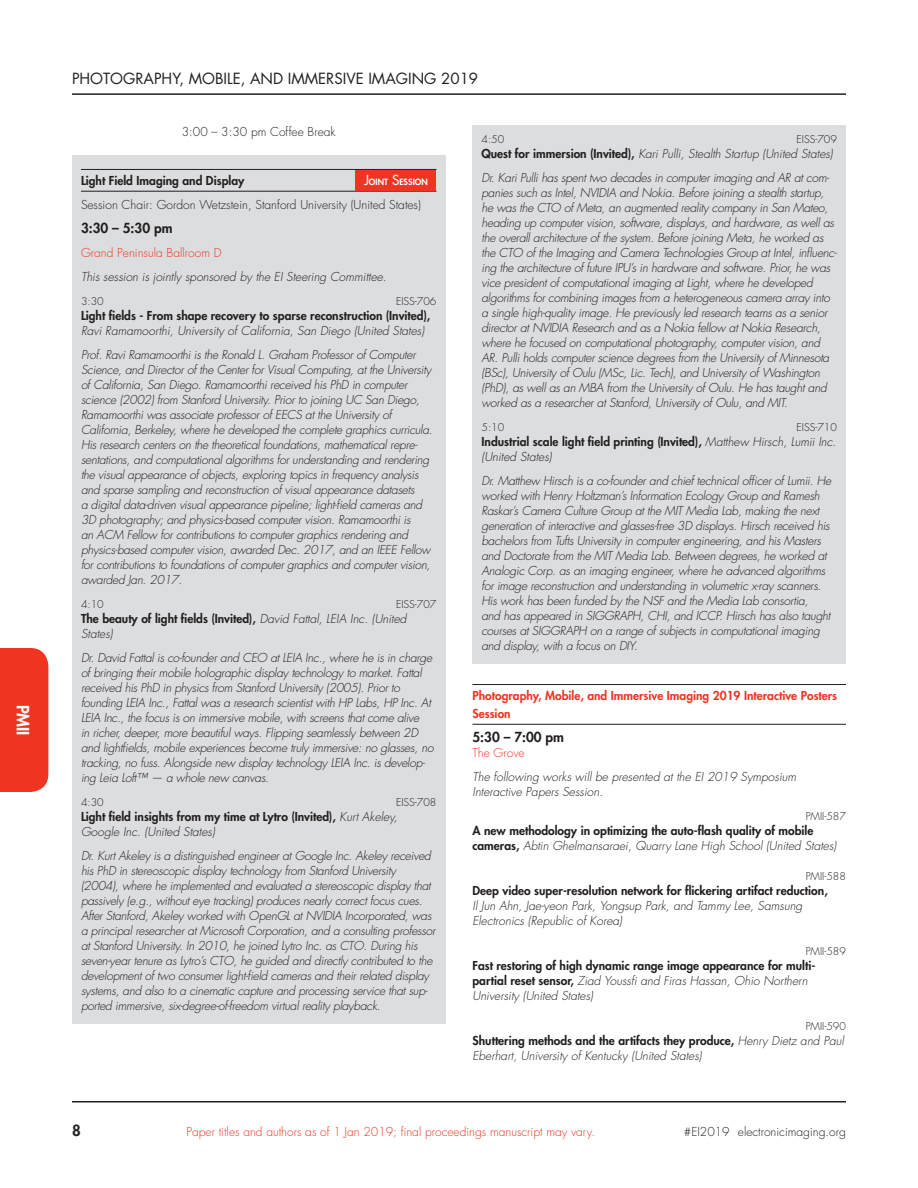
<style>
.page{position:relative;width:918px;height:1188px;background:#fff}
.page>*{position:absolute;margin:0;border:0;box-sizing:border-box;transform-origin:0 0}
.t1{font:800 16.5px "Futura Std";color:#fff}
.t2{font:15px "Futura Std";color:#231f20}
.t3{font:800 15px "Futura Std";color:#231f20}
.Time{font:800 13.5px "Futura Std";color:#231f20}
.Txt{font:italic 300 12px/15px "Futura Std";letter-spacing:-.02em;color:#231f20}
.Event{font:800 12px/15px "Futura Std";color:#231f20}
.Txt-2{font:italic 300 12px/15px "Futura Std";color:#231f20}
.Txt_sb{font:300 12px "Futura Std";color:#231f20}
.Txt-3{font:300 12px "Futura Std";color:#ef3522}
.Event-2{font:800 12px/18px "Futura Std";color:#ef3522}
.Txt_sb-2{font:300 12px "Futura Std";color:#ef3522}
.Paper_No{font:300 10.5px "Futura Std";color:#231f20}
.Txt-4{font:800 8.4px "Futura Std";letter-spacing:.015em;color:#fff}
.s1{font-weight:500;font-size:13.5px}
.s2{font-weight:300;font-style:italic}
.s3{font-weight:800;font-style:normal}
</style>
<div class="page">
<hr style="left:72px;top:93px;width:774px;height:2px;background:#231f20">
<div style="left:0;top:648px;width:48px;height:144px;background:#ef3522"></div>
<hr style="left:72px;top:1101px;width:774px;height:1px;background:#231f20">
<div style="left:72px;top:155px;width:374px;height:868px;background:#dcdddf"></div>
<hr style="left:81px;top:169px;width:355px;height:1px;background:#231f20">
<hr style="left:81px;top:191px;width:355px;height:1px;background:#231f20">
<div style="left:356px;top:170px;width:80px;height:21px;background:#ef3522"></div>
<hr style="left:472px;top:684px;width:374px;height:1px;background:#231f20">
<hr style="left:472px;top:724px;width:374px;height:1px;background:#231f20">
<div style="left:472px;top:126px;width:374px;height:538px;background:#dcdddf"></div>
<h1 class="t1" style="left:33px;top:705px;width:32px;rotate:90deg">PMII</h1>
<p class="t2" style="left:72px;top:69px;width:19px">PHOTOGRAPHY</p>
<p class="t2" style="left:179px;top:69px;width:32px">, MOBILE</p>
<p class="t2" style="left:241px;top:69px;width:22px">, AND</p>
<p class="t2" style="left:288px;top:69px;width:14px">IMMERSIVE</p>
<p class="t2" style="left:368px;top:69px;width:16px">IMAGING</p>
<p class="t2" style="left:441px;top:69px;width:38px">2019</p>
<p class="Txt_sb" style="left:182px;top:124px;width:155px">3:00 – 3:30 pm Coffee Break</p>
<p class="Event" style="left:81px;top:173px;width:165px">Light Field Imaging and Display</p>
<p class="Txt-4" style="left:364px;top:177px;width:65px"><span class="s1">J</span>OINT <span class="s1">S</span>ESSION</p>
<p class="Txt_sb" style="left:81px;top:197px;width:342px">Session Chair: Gordon Wetzstein, Stanford University (United States)</p>
<p class="Time" style="left:81px;top:219px;width:93px">3:30 – 5:30 pm</p>
<p class="Txt-3" style="left:81px;top:245px;width:142px">Grand Peninsula Ballroom D</p>
<p class="Txt-2" style="left:81px;top:269px;width:307px">This session is jointly sponsored by the EI Steering Committee.</p>
<p class="Paper_No" style="left:81px;top:295px;width:24px">3:30</p>
<p class="Paper_No" style="left:396px;top:295px;width:42px">EISS-706</p>
<p class="Event" style="left:81px;top:308px;width:351px">Light fields - From shape recovery to sparse reconstruction (Invited),<br><span class="s2">Ravi Ramamoorthi, University of California, San Diego (United States)</span></p>
<p class="Txt" style="left:81px;top:347px;width:353px">Prof. Ravi Ramamoorthi is the Ronald L. Graham Professor of Computer Science, and Director of the Center for Visual Computing, at the University of California, San Diego. Ramamoorthi received his PhD in computer science (2002) from Stanford University. Prior to joining UC San Diego, Ramamoorthi was associate professor of EECS at the University of California, Berkeley, where he developed the complete graphics curricula.<br>His research centers on the theoretical foundations, mathematical repre&shy;sentations, and computational algorithms for understanding and rendering the visual appearance of objects, exploring topics in frequency analysis and sparse sampling and reconstruction of visual appearance datasets<br>a digital data-driven visual appearance pipeline; light-field cameras and 3D photography; and physics-based computer vision. Ramamoorthi is<br>an ACM Fellow for contributions to computer graphics rendering and physics-based computer vision, awarded Dec. 2017, and an IEEE Fellow for contributions to foundations of computer graphics and computer vision, awarded Jan. 2017.</p>
<p class="Paper_No" style="left:81px;top:598px;width:24px">4:10</p>
<p class="Paper_No" style="left:396px;top:598px;width:42px">EISS-707</p>
<p class="Txt" style="left:81px;top:611px;width:327px"><span class="s3">The beauty of light fields (Invited),</span> David Fattal, LEIA Inc. (United<br>States)</p>
<p class="Txt" style="left:81px;top:650px;width:354px">Dr. David Fattal is co-founder and CEO at LEIA Inc., where he is in charge of bringing their mobile holographic display technology to market. Fattal received his PhD in physics from Stanford University (2005). Prior to founding LEIA Inc., Fattal was a research scientist with HP Labs, HP Inc. At LEIA Inc., the focus is on immersive mobile, with screens that come alive<br>in richer, deeper, more beautiful ways. Flipping seamlessly between 2D and lightfields, mobile experiences become truly immersive: no glasses, no tracking, no fuss. Alongside new display technology LEIA Inc. is develop&shy;ing Leia Loft™ — a whole new canvas.</p>
<p class="Paper_No" style="left:81px;top:796px;width:24px">4:30</p>
<p class="Paper_No" style="left:396px;top:796px;width:42px">EISS-708</p>
<p class="Event" style="left:81px;top:809px;width:318px">Light field insights from my time at Lytro (Invited), <span class="s2">Kurt Akeley,<br>Google Inc. (United States)</span></p>
<p class="Txt" style="left:81px;top:848px;width:356px">Dr. Kurt Akeley is a distinguished engineer at Google Inc. Akeley received his PhD in stereoscopic display technology from Stanford University (2004), where he implemented and evaluated a stereoscopic display that passively (e.g., without eye tracking) produces nearly correct focus cues.<br>After Stanford, Akeley worked with OpenGL at NVIDIA Incorporated, was a principal researcher at Microsoft Corporation, and a consulting professor at Stanford University. In 2010, he joined Lytro Inc. as CTO. During his seven-year tenure as Lytro’s CTO, he guided and directly contributed to the development of two consumer light-field cameras and their related display systems, and also to a cinematic capture and processing service that sup&shy;ported immersive, six-degree-of-freedom virtual reality playback.</p>
<p class="Paper_No" style="left:482px;top:133px;width:24px">4:50</p>
<p class="Paper_No" style="left:797px;top:133px;width:42px">EISS-709</p>
<p class="Txt-2" style="left:482px;top:147px;width:353px"><span class="s3">Quest for immersion (Invited),</span> Kari Pulli, Stealth Startup (United States)</p>
<p class="Txt" style="left:481px;top:171px;width:357px">Dr. Kari Pulli has spent two decades in computer imaging and AR at com&shy;panies such as Intel, NVIDIA and Nokia. Before joining a stealth startup, he was the CTO of Meta, an augmented reality company in San Mateo, heading up computer vision, software, displays, and hardware, as well as the overall architecture of the system. Before joining Meta, he worked as the CTO of the Imaging and Camera Technologies Group at Intel, influenc&shy;ing the architecture of future IPU’s in hardware and software. Prior, he was vice president of computational imaging at Light, where he developed algorithms for combining images from a heterogeneous camera array into a single high-quality image. He previously led research teams as a senior director at NVIDIA Research and as a Nokia fellow at Nokia Research, where he focused on computational photography, computer vision, and AR. Pulli holds computer science degrees from the University of Minnesota (BSc), University of Oulu (MSc, Lic. Tech), and University of Washington (PhD), as well as an MBA from the University of Oulu. He has taught and worked as a researcher at Stanford, University of Oulu, and MIT.</p>
<p class="Paper_No" style="left:482px;top:421px;width:24px">5:10</p>
<p class="Paper_No" style="left:797px;top:421px;width:42px">EISS-710</p>
<p class="Event" style="left:481px;top:434px;width:356px">Industrial scale light field printing (Invited), <span class="s2">Matthew Hirsch, Lumii Inc. (United States)</span></p>
<p class="Txt" style="left:481px;top:474px;width:351px">Dr. Matthew Hirsch is a co-founder and chief technical officer of Lumii. He worked with Henry Holtzman’s Information Ecology Group and Ramesh Raskar’s Camera Culture Group at the MIT Media Lab, making the next generation of interactive and glasses-free 3D displays. Hirsch received his bachelors from Tufts University in computer engineering, and his Masters and Doctorate from the MIT Media Lab. Between degrees, he worked at Analogic Corp. as an imaging engineer, where he advanced algorithms for image reconstruction and understanding in volumetric x-ray scanners.<br>His work has been funded by the NSF and the Media Lab consortia,<br>and has appeared in SIGGRAPH, CHI, and ICCP. Hirsch has also taught courses at SIGGRAPH on a range of subjects in computational imaging and display, with a focus on DIY.</p>
<p class="Event-2" style="left:472px;top:686px;width:366px">Photography, Mobile, and Immersive Imaging 2019 Interactive Posters<br>Session</p>
<p class="Time" style="left:472px;top:728px;width:93px">5:30 – 7:00 pm</p>
<p class="Txt_sb-2" style="left:472px;top:745px;width:54px">The Grove</p>
<p class="Txt-2" style="left:472px;top:769px;width:325px">The following works will be presented at the EI 2019 Symposium<br>Interactive Papers Session.</p>
<p class="Paper_No" style="left:806px;top:810px;width:42px">PMII-587</p>
<p class="Event" style="left:472px;top:823px;width:365px">A new methodology in optimizing the auto-flash quality of mobile cameras, <span class="s2">Abtin Ghelmansaraei, Quarry Lane High School (United States)</span></p>
<p class="Paper_No" style="left:806px;top:870px;width:42px">PMII-588</p>
<p class="Txt-2" style="left:472px;top:883px;width:357px"><span class="s3">Deep video super-resolution network for flickering artifact reduction,<br></span>Il Jun Ahn, Jae-yeon Park, Yongsup Park, and Tammy Lee, Samsung<br>Electronics (Republic of Korea)</p>
<p class="Paper_No" style="left:806px;top:945px;width:42px">PMII-589</p>
<p class="Event" style="left:472px;top:958px;width:344px">Fast restoring of high dynamic range image appearance for multi&shy;partial reset sensor, <span class="s2">Ziad Youssfi and Firas Hassan, Ohio Northern<br>University (United States)</span></p>
<p class="Paper_No" style="left:806px;top:1020px;width:42px">PMII-590</p>
<p class="Txt-2" style="left:472px;top:1033px;width:373px"><span class="s3">Shuttering methods and the artifacts they produce,</span> Henry Dietz and Paul<br>Eberhart, University of Kentucky (United States)</p>
<p class="t3" style="left:72px;top:1121px;width:10px">8</p>
<p class="Txt-3" style="left:187px;top:1125px;width:410px">Paper titles and authors as of 1 Jan 2019; final proceedings manuscript may vary.</p>
<p class="Txt_sb" style="left:684px;top:1124px;width:164px">#EI2019 electronicimaging.org</p>
</div>
